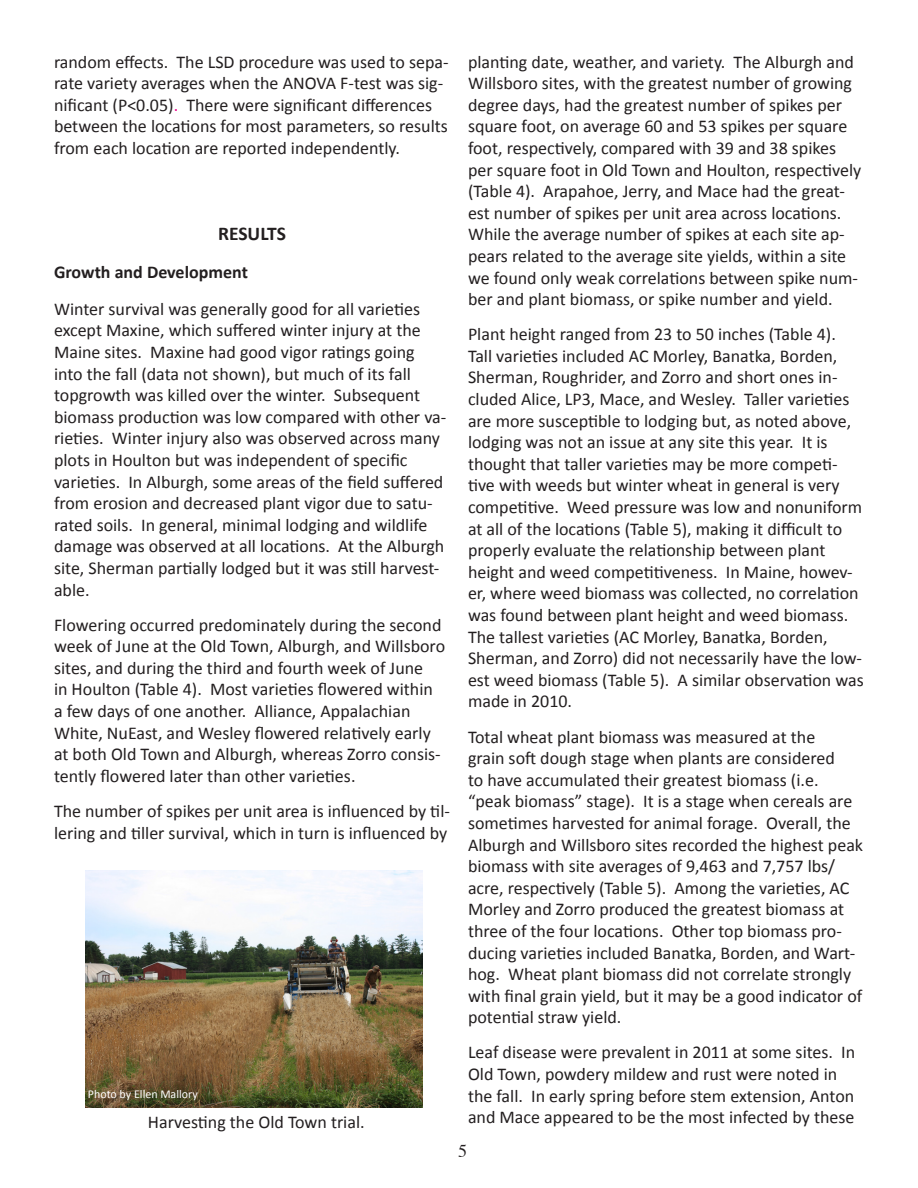
<style>
.page{position:relative;width:918px;height:1188px;background:#fff}
.page>*{position:absolute;margin:0;border:0;box-sizing:border-box;transform-origin:0 0}
.t1{font:700 19.5px "Calibri";letter-spacing:-.005em;color:#231f20}
.t2{font:18px/21.6px "Calibri";color:#231f20}
.t3{font:700 18px "Calibri";color:#231f20}
.t4{font:18px "Times";color:#231f20}
.t5{font:12px "Calibri";color:#fff}
.s1{color:#ed028c}
</style>
<div class="page">
<img style="left:86px;top:871px;width:337px;height:237px">
<p class="t2" style="left:54px;top:50px;width:396px">random effects. The LSD procedure was used to sepa&shy;rate variety averages when the ANOVA F-test was sig&shy;nificant (P&lt;0.05)<span class="s1">.</span> There were significant differences between the locations for most parameters, so results from each location are reported independently.</p>
<p class="t1" style="left:218px;top:221px;width:69px">RESULTS</p>
<p class="t3" style="left:54px;top:261px;width:195px">Growth and Development</p>
<p class="t2" style="left:54px;top:297px;width:394px">Winter survival was generally good for all varieties except Maxine, which suffered winter injury at the Maine sites. Maxine had good vigor ratings going into the fall (data not shown), but much of its fall topgrowth was killed over the winter. Subsequent biomass production was low compared with other va&shy;rieties. Winter injury also was observed across many plots in Houlton but was independent of specific varieties. In Alburgh, some areas of the field suffered from erosion and decreased plant vigor due to satu&shy;rated soils. In general, minimal lodging and wildlife damage was observed at all locations. At the Alburgh site, Sherman partially lodged but it was still harvest&shy;able.</p>
<p class="t2" style="left:54px;top:613px;width:393px">Flowering occurred predominately during the second week of June at the Old Town, Alburgh, and Willsboro sites, and during the third and fourth week of June<br>in Houlton (Table 4). Most varieties flowered within a few days of one another. Alliance, Appalachian White, NuEast, and Wesley flowered relatively early at both Old Town and Alburgh, whereas Zorro consis&shy;tently flowered later than other varieties.</p>
<p class="t2" style="left:54px;top:799px;width:397px">The number of spikes per unit area is influenced by til&shy;lering and tiller survival, which in turn is influenced by</p>
<p class="t5" style="left:88px;top:1087px;width:112px">Photo by Ellen Mallory</p>
<p class="t2" style="left:148px;top:1110px;width:218px">Harvesting the Old Town trial.</p>
<p class="t2" style="left:468px;top:50px;width:395px">planting date, weather, and variety. The Alburgh and Willsboro sites, with the greatest number of growing degree days, had the greatest number of spikes per square foot, on average 60 and 53 spikes per square foot, respectively, compared with 39 and 38 spikes per square foot in Old Town and Houlton, respectively (Table 4). Arapahoe, Jerry, and Mace had the great&shy;est number of spikes per unit area across locations.<br>While the average number of spikes at each site ap&shy;pears related to the average site yields, within a site we found only weak correlations between spike num&shy;ber and plant biomass, or spike number and yield.</p>
<p class="t2" style="left:468px;top:323px;width:397px">Plant height ranged from 23 to 50 inches (Table 4).<br>Tall varieties included AC Morley, Banatka, Borden, Sherman, Roughrider, and Zorro and short ones in&shy;cluded Alice, LP3, Mace, and Wesley. Taller varieties are more susceptible to lodging but, as noted above, lodging was not an issue at any site this year. It is thought that taller varieties may be more competi&shy;tive with weeds but winter wheat in general is very competitive. Weed pressure was low and nonuniform at all of the locations (Table 5), making it difficult to properly evaluate the relationship between plant height and weed competitiveness. In Maine, howev&shy;er, where weed biomass was collected, no correlation was found between plant height and weed biomass.<br>The tallest varieties (AC Morley, Banatka, Borden, Sherman, and Zorro) did not necessarily have the low&shy;est weed biomass (Table 5). A similar observation was made in 2010.</p>
<p class="t2" style="left:468px;top:725px;width:397px">Total wheat plant biomass was measured at the<br>grain soft dough stage when plants are considered<br>to have accumulated their greatest biomass (i.e. “peak biomass” stage). It is a stage when cereals are sometimes harvested for animal forage. Overall, the Alburgh and Willsboro sites recorded the highest peak biomass with site averages of 9,463 and 7,757 lbs/ acre, respectively (Table 5). Among the varieties, AC Morley and Zorro produced the greatest biomass at three of the four locations. Other top biomass pro&shy;ducing varieties included Banatka, Borden, and Wart&shy;hog. Wheat plant biomass did not correlate strongly with final grain yield, but it may be a good indicator of potential straw yield.</p>
<p class="t2" style="left:468px;top:1041px;width:389px">Leaf disease were prevalent in 2011 at some sites. In Old Town, powdery mildew and rust were noted in the fall. In early spring before stem extension, Anton and Mace appeared to be the most infected by these</p>
<p class="t4" style="left:458px;top:1134px;width:10px">5</p>
</div>
